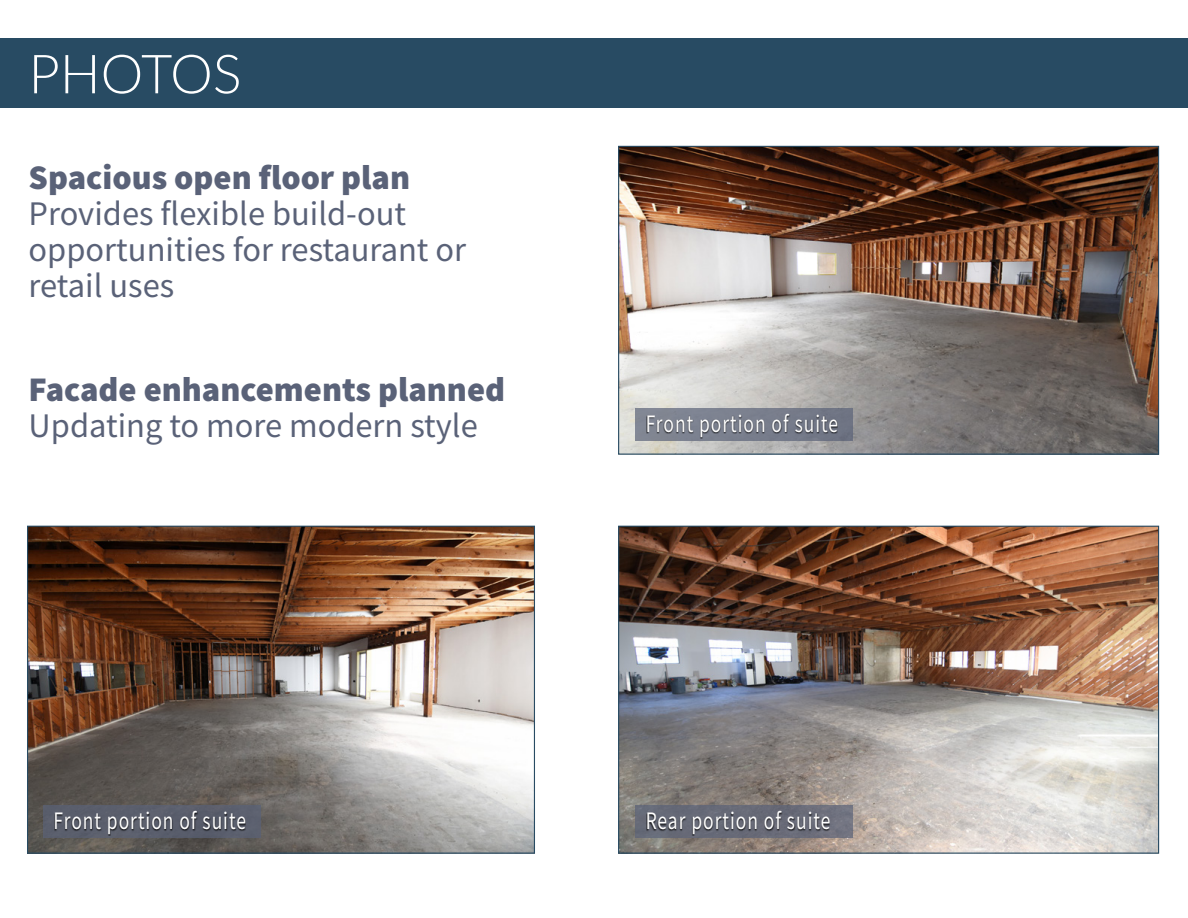
<style>
.page{position:relative;width:1188px;height:918px;background:#fff}
.page>*{position:absolute;margin:0;border:0;box-sizing:border-box;transform-origin:0 0}
.t1{font:300 54px "Lato";color:#fff}
.t2{font:34.5px/36px "Source Sans Pro";color:#5a6278}
.t3{font:900 34.5px "Source Sans Pro";color:#5a6278}
.t4{font:25.2px "Source Sans Pro";letter-spacing:.05em;color:#fff;scale:.78 1}
</style>
<div class="page">
<img style="left:29px;top:528px;width:504px;height:324px">
<img style="left:620px;top:148px;width:537px;height:305px">
<div style="left:618px;top:146px;width:541px;height:309px;border:1px solid #284b63"></div>
<div style="left:0;top:38px;width:1188px;height:69px;background:#284b63"></div>
<img style="left:620px;top:528px;width:537px;height:324px">
<div style="left:43px;top:805px;width:217px;height:33px;background:#5b5f6d"></div>
<div style="left:54px;top:812px;width:192px;height:24px;background:#000;opacity:.75"></div>
<div style="left:635px;top:805px;width:217px;height:33px;background:linear-gradient(to right,#636775,#6e6f7b)"></div>
<div style="left:646px;top:812px;width:184px;height:24px;background:#000;opacity:.75"></div>
<div style="left:635px;top:408px;width:217px;height:33px;background:linear-gradient(to right,#858a97,#707584)"></div>
<div style="left:646px;top:414px;width:192px;height:25px;background:#000;opacity:.75"></div>
<h1 class="t1" style="left:29px;top:36px;width:215px">PHOTOS</h1>
<p class="t3" style="left:29px;top:154px;width:383px">Spacious open floor plan</p>
<p class="t2" style="left:29px;top:195px;width:439px">Provides flexible build-out opportunities for restaurant or retail uses</p>
<p class="t3" style="left:29px;top:366px;width:478px">Facade enhancements planned</p>
<p class="t2" style="left:29px;top:408px;width:451px">Updating to more modern style</p>
<p class="t4" style="left:646px;top:407px;width:248px">Front portion of suite</p>
<p class="t4" style="left:54px;top:804px;width:248px">Front portion of suite</p>
<p class="t4" style="left:646px;top:804px;width:238px">Rear portion of suite</p>
</div>
